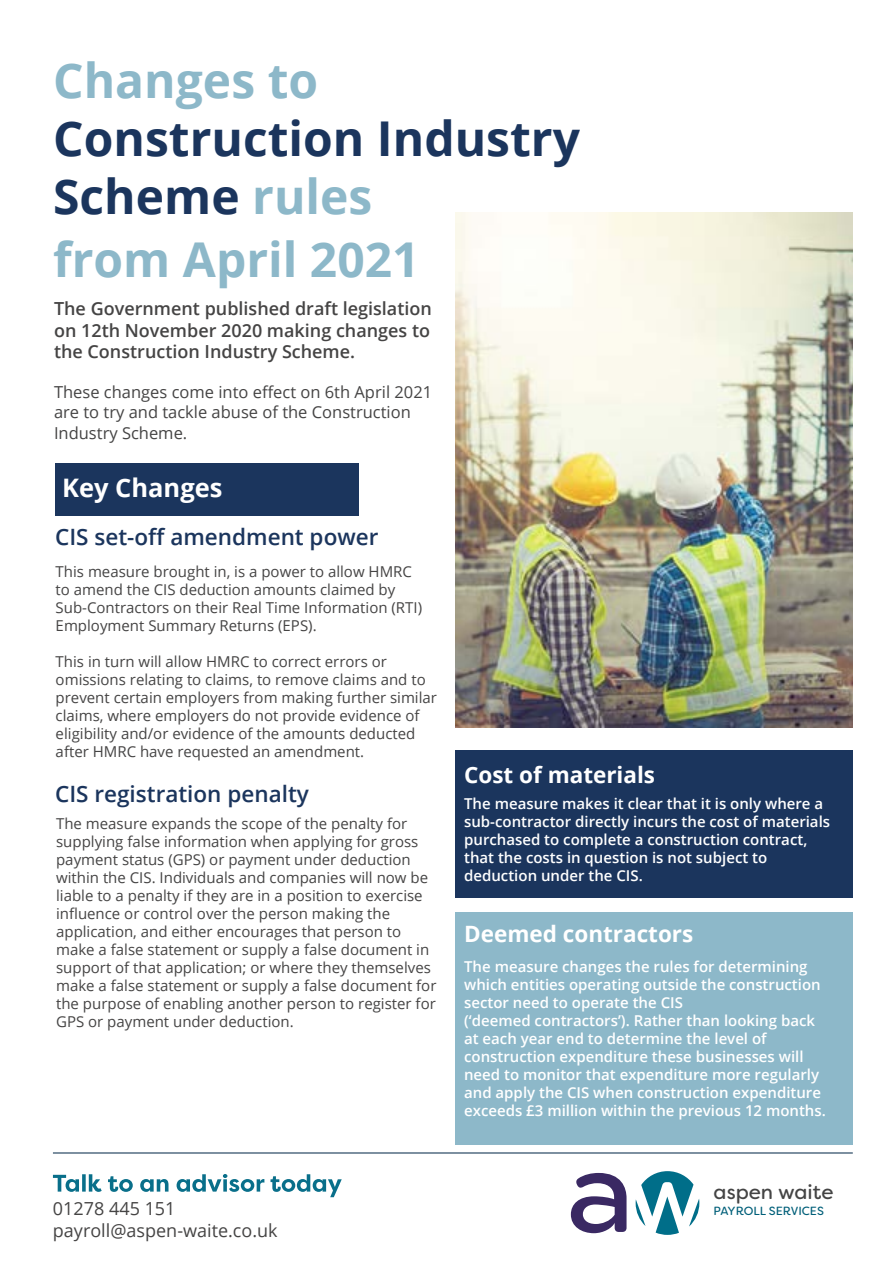
<style>
.page{position:relative;width:893px;height:1263px;background:#fff}
.page>*{position:absolute;margin:0;border:0;box-sizing:border-box;transform-origin:0 0}
.t1{font:700 48px/57.6px "Open Sans";color:#1b355d}
.t2{font:700 48px "Open Sans";color:#8db8c9}
.t3{font:700 25.5px "Open Sans";color:#fff}
.t4{font:600 22.5px "Open Sans";color:#1b355d}
.t5{font:700 22.5px "Open Sans";color:#fff}
.t6{font:20.4px "Filson Soft";color:#444}
.t7{font:600 18px/21.6px "Open Sans";color:#454444;text-align:justify}
.t8{font:18px "Open Sans";color:#454444}
.t9{font:16.5px/19.8px "Open Sans";color:#454444}
.t10{font:15px/18px "Open Sans";color:#454444}
.t11{font:600 15px/18px "Open Sans";color:#fff}
.t12{font:11.85px "Filson Soft";color:#005f79}
.s1{color:#8db8c9}
</style>
<div class="page">
<img style="left:455px;top:213px;width:398px;height:514px">
<div style="left:55px;top:463px;width:303px;height:53px;background:#1b355d"></div>
<hr style="left:53px;top:1152px;width:800px;height:1px;background:#1a3b59">
<svg style="left:571px;top:1173px;width:55px;height:60px"></svg>
<svg style="left:636px;top:1171px;width:63px;height:64px"></svg>
<svg style="left:53px;top:1174px;width:289px;height:23px"></svg>
<div style="left:455px;top:750px;width:398px;height:148px;background:#1b355d"></div>
<div style="left:455px;top:912px;width:398px;height:232px;background:#8db8c9"></div>
<h1 class="t2" style="left:53px;top:47px;width:267px">Changes to</h1>
<h1 class="t1" style="left:53px;top:109px;width:528px">Construction Industry<br>Scheme <span class="s1">rules</span></h1>
<h1 class="t2" style="left:53px;top:225px;width:368px">from April 2021</h1>
<p class="t7" style="left:54px;top:297px;width:379px">The Government published draft legislation on 12th November 2020 making changes to the Construction Industry Scheme.</p>
<p class="t9" style="left:54px;top:381px;width:380px">These changes come into effect on 6th April 2021 are to try and tackle abuse of the Construction</p>
<p class="t9" style="left:54px;top:423px;width:135px">Industry Scheme.</p>
<h2 class="t3" style="left:62px;top:470px;width:162px">Key Changes</h2>
<h3 class="t4" style="left:55px;top:521px;width:325px">CIS set-off amendment power</h3>
<p class="t10" style="left:56px;top:562px;width:368px">This measure brought in, is a power to allow HMRC to amend the CIS deduction amounts claimed by Sub-Contractors on their Real Time Information (RTI)<br>Employment Summary Returns (EPS).</p>
<p class="t10" style="left:56px;top:652px;width:383px">This in turn will allow HMRC to correct errors or omissions relating to claims, to remove claims and to prevent certain employers from making further similar claims, where employers do not provide evidence of eligibility and/or evidence of the amounts deducted after HMRC have requested an amendment.</p>
<h3 class="t4" style="left:55px;top:778px;width:255px">CIS registration penalty</h3>
<p class="t10" style="left:56px;top:814px;width:382px">The measure expands the scope of the penalty for supplying false information when applying for gross payment status (GPS) or payment under deduction within the CIS. Individuals and companies will now be liable to a penalty if they are in a position to exercise influence or control over the person making the application, and either encourages that person to make a false statement or supply a false document in support of that application; or where they themselves make a false statement or supply a false document for the purpose of enabling another person to register for GPS or payment under deduction.</p>
<h3 class="t5" style="left:464px;top:759px;width:193px">Cost of materials</h3>
<p class="t11" style="left:464px;top:794px;width:368px">The measure makes it clear that it is only where a sub-contractor directly incurs the cost of materials purchased to complete a construction contract, that the costs in question is not subject to deduction under the CIS.</p>
<h3 class="t5" style="left:464px;top:918px;width:231px">Deemed contractors</h3>
<p class="t11" style="left:464px;top:957px;width:363px">The measure changes the rules for determining which entities operating outside the construction sector need to operate the CIS<br>(‘deemed contractors’). Rather than looking back at each year end to determine the level of construction expenditure these businesses will need to monitor that expenditure more regularly and apply the CIS when construction expenditure exceeds £3 million within the previous 12 months.</p>
<h3 class="t6" style="left:713px;top:1178px;width:121px">aspen waite</h3>
<p class="t8" style="left:53px;top:1196px;width:124px">01278 445 151</p>
<p class="t12" style="left:713px;top:1203px;width:112px">PAYROLL SERVICES</p>
<p class="t8" style="left:53px;top:1218px;width:226px">payroll@aspen-waite.co.uk</p>
</div>
